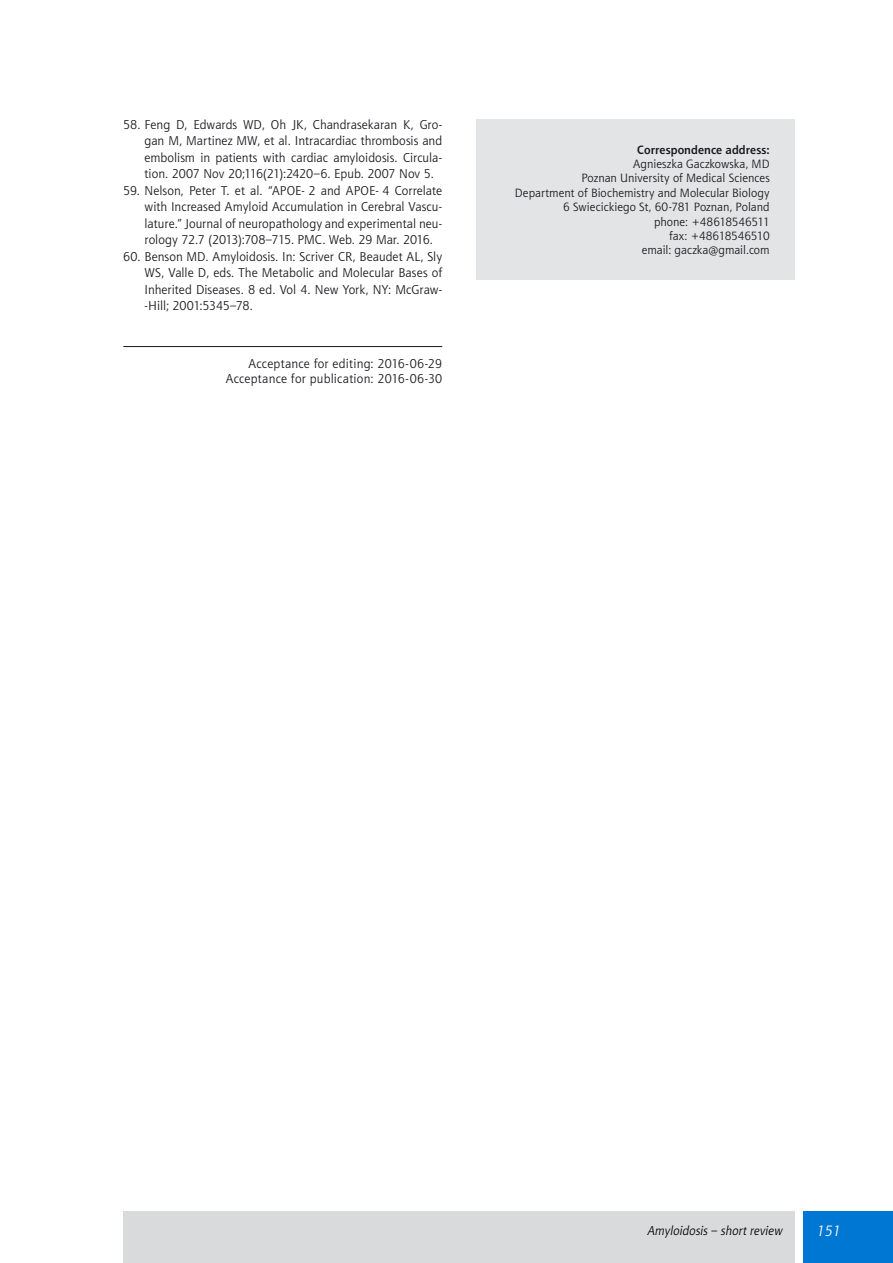
<style>
.page{position:relative;width:893px;height:1263px;background:#fff}
.page>*{position:absolute;margin:0;border:0;box-sizing:border-box;transform-origin:0 0}
.t1{font:italic 15px "Aerton TTEFN";color:#fff}
.Pismiennictwo{font:12.75px/16.5px "Aerton TTEFN";color:#1a171c;text-align:justify}
.Acceptance{font:12.75px/15.3px "Aerton TTEFN";letter-spacing:.015em;color:#1a171c;text-align:right}
.t2{font:italic 12.75px "Aerton TTEFN";color:#000}
.ADRES{font:12px "Aerton TTEFN";letter-spacing:.005em;color:#1a171c}
.ADRES-2{font:700 12px "Aerton TTEFN";letter-spacing:.01em;color:#1a171c}
</style>
<div class="page">
<div style="left:804px;top:1212px;width:89px;height:51px;background:#0077d2"></div>
<div style="left:123px;top:1212px;width:672px;height:51px;background:#d9dadb"></div>
<hr style="left:123px;top:346px;width:319px;height:1px;background:#1a171c">
<div style="left:476px;top:119px;width:319px;height:161px;background:#e3e4e5"></div>
<p class="Pismiennictwo" style="left:145px;top:116px;width:299px;text-indent:-21px">58. Feng D, Edwards WD, Oh JK, Chandrasekaran K, Gro&shy;gan M, Martinez MW, et al. Intracardiac thrombosis and embolism in patients with cardiac amyloidosis. Circula&shy;tion. 2007 Nov 20;116(21):2420–6. Epub. 2007 Nov 5.</p>
<p class="Pismiennictwo" style="left:145px;top:182px;width:299px;text-indent:-21px">59. Nelson, Peter T. et al. “APOE‑ε2 and APOE‑ε4 Correlate with Increased Amyloid Accumulation in Cerebral Vascu&shy;lature.” Journal of neuropathology and experimental neu&shy;rology 72.7 (2013):708–715. PMC. Web. 29 Mar. 2016.</p>
<p class="Pismiennictwo" style="left:145px;top:248px;width:299px;text-indent:-21px">60. Benson MD. Amyloidosis. In: Scriver CR, Beaudet AL, Sly WS, Valle D, eds. The Metabolic and Molecular Bases of Inherited Diseases. 8 ed. Vol 4. New York, NY: McGraw-‑Hill; 2001:5345–78.</p>
<p class="Acceptance" style="left:226px;top:356px;width:218px">Acceptance for editing: 2016-06-29<br>Acceptance for publication: 2016-06-30</p>
<p class="ADRES-2" style="left:637px;top:142px;width:134px">Correspondence address:</p>
<p class="ADRES" style="left:633px;top:157px;width:138px">Agnieszka Gaczkowska, MD</p>
<p class="ADRES" style="left:581px;top:171px;width:190px">Poznan University of Medical Sciences</p>
<p class="ADRES" style="left:515px;top:186px;width:256px">Department of Biochemistry and Molecular Biology</p>
<p class="ADRES" style="left:563px;top:200px;width:208px">6 Swiecickiego St, 60-781 Poznan, Poland</p>
<p class="ADRES" style="left:654px;top:214px;width:117px">phone: +48618546511</p>
<p class="ADRES" style="left:669px;top:229px;width:102px">fax: +48618546510</p>
<p class="ADRES" style="left:642px;top:243px;width:129px">email: gaczka@gmail.com</p>
<p class="t2" style="left:647px;top:1223px;width:137px">Amyloidosis – short review</p>
<p class="t1" style="left:816px;top:1222px;width:26px">151</p>
</div>
